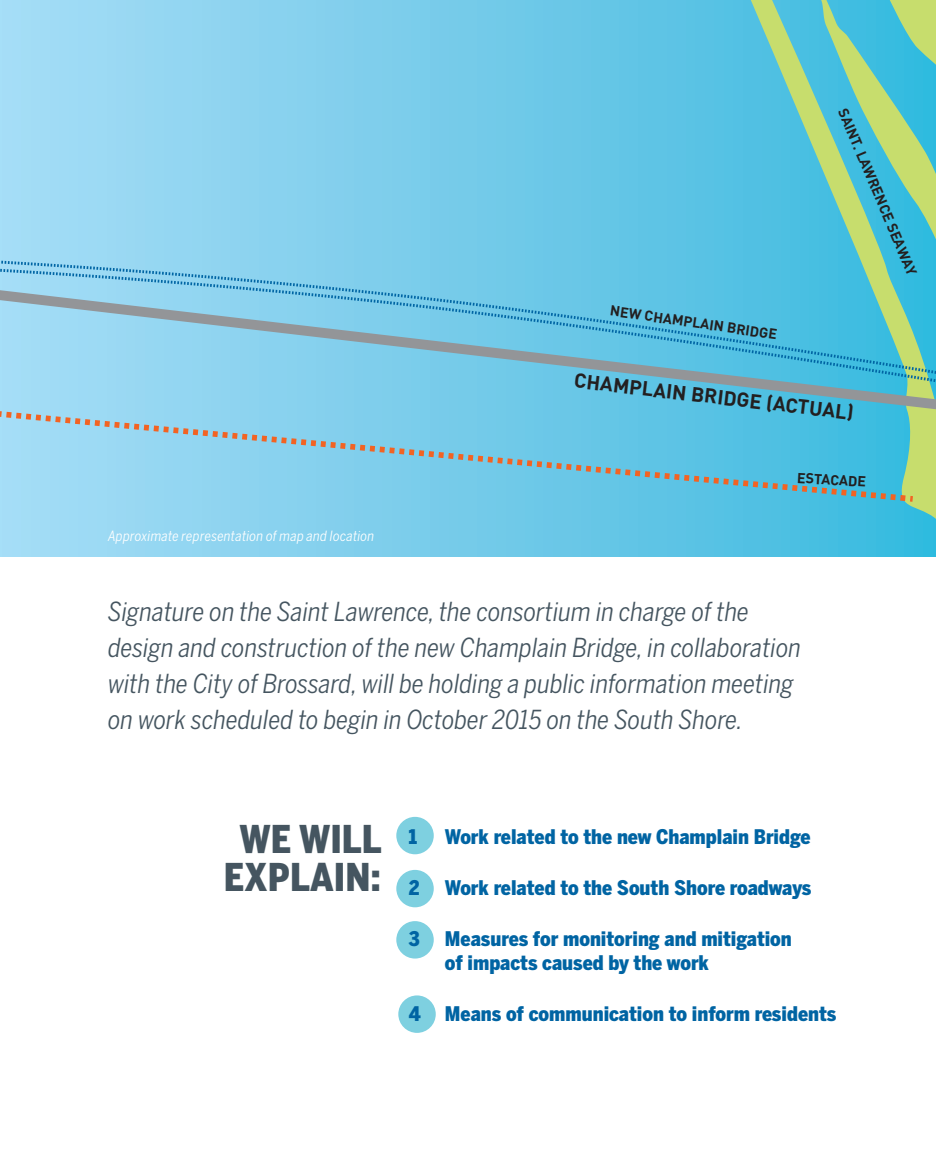
<style>
.page{position:relative;width:936px;height:1152px;background:#fff}
.page>*{position:absolute;margin:0;border:0;box-sizing:border-box;transform-origin:0 0}
.t1{font:900 38px/38px "Benton Sans Cond";color:#455560;text-align:center}
.t2{font:italic 26px/36px "Benton Sans Cond";color:#455560}
.t3{font:700 20.2px "DIN";color:#231f20}
.t4{font:900 20px/24px "Benton Sans Cond";color:#0064a3}
.t5{font:700 14.2px "DIN";color:#231f20}
.t6{font:italic 14px "Benton Sans Cond";letter-spacing:.015em;color:#fff}
</style>
<div class="page">
<div style="left:396px;top:817px;width:38px;height:37px;background:#7ed0e0;border-radius:50%"></div>
<div style="left:396px;top:870px;width:38px;height:37px;background:#7ed0e0;border-radius:50%"></div>
<div style="left:396px;top:921px;width:38px;height:38px;background:#7ed0e0;border-radius:50%"></div>
<div style="left:398px;top:995px;width:38px;height:38px;background:#7ed0e0;border-radius:50%"></div>
<svg style="left:0;top:0;width:667px;height:258px;background:#82d0ed"></svg>
<svg style="left:667px;top:0;width:146px;height:258px;background:#5bc3da"></svg>
<svg style="left:813px;top:0;width:21px;height:258px;background:#68c6c2"></svg>
<svg style="left:834px;top:0;width:102px;height:258px;background:#6cc8b6"></svg>
<svg style="left:0;top:498px;width:936px;height:59px;background:#73cbe9"></svg>
<svg style="left:0;top:258px;width:936px;height:240px;background:#77c7e0"></svg>
<p class="t5" style="left:611px;top:306px;width:170px;rotate:8deg">NEW CHAMPLAIN BRIDGE</p>
<p class="t5" style="left:847px;top:107px;width:181px;rotate:67deg">SAINT. LAWRENCE SEAWAY</p>
<p class="t3" style="left:575px;top:372px;width:283px;rotate:7deg">CHAMPLAIN BRIDGE (ACTUAL)</p>
<p class="t6" style="left:108px;top:529px;width:268px">Approximate representation of map and location</p>
<p class="t5" style="left:797px;top:473px;width:71px;rotate:3deg">ESTACADE</p>
<p class="t2" style="left:108px;top:595px;width:695px">Signature on the Saint Lawrence, the consortium in charge of the design and construction of the new Champlain Bridge, in collaboration with the City of Brossard, will be holding a public information meeting on work scheduled to begin in October 2015 on the South Shore.</p>
<h1 class="t1" style="left:224px;top:822px;width:160px">WE WILL<br>EXPLAIN:</h1>
<p class="t4" style="left:409px;top:826px;width:10px">1</p>
<p class="t4" style="left:445px;top:826px;width:367px">Work related to the new Champlain Bridge</p>
<p class="t4" style="left:409px;top:877px;width:12px">2</p>
<p class="t4" style="left:445px;top:877px;width:368px">Work related to the South Shore roadways</p>
<p class="t4" style="left:445px;top:928px;width:348px;text-indent:-36px">3 Measures for monitoring and mitigation of impacts caused by the work</p>
<p class="t4" style="left:409px;top:1003px;width:429px">4 Means of communication to inform residents</p>
</div>
